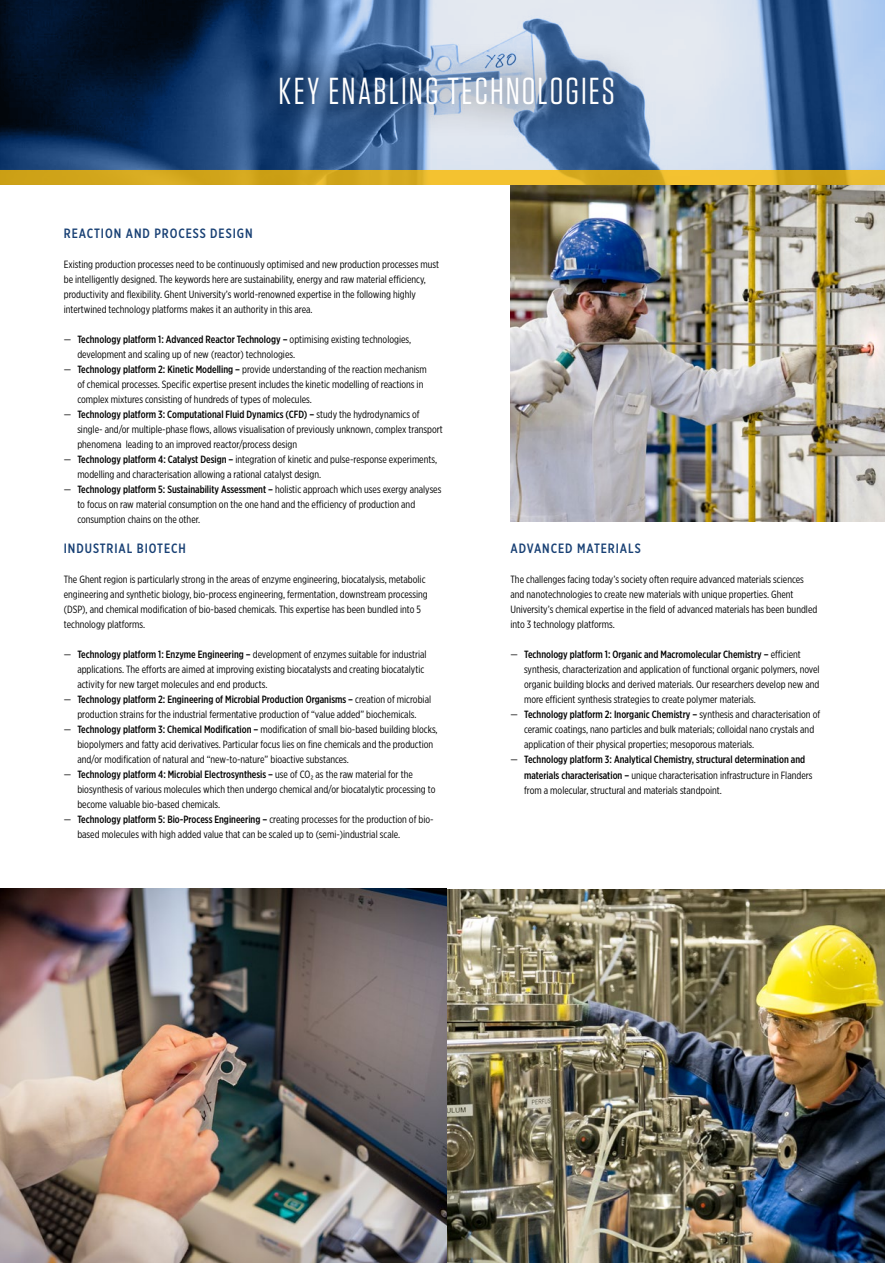
<style>
.page{position:relative;width:885px;height:1263px;background:#fff}
.page>*{position:absolute;margin:0;border:0;box-sizing:border-box;transform-origin:0 0}
.t1{font:37.5px "Tungsten";letter-spacing:.055em;color:#fff}
.t2{font:500 13.5px "Gotham X Narrow";letter-spacing:.07em;color:#184074}
.t3{font:10.5px/15px "Gotham X Narrow";color:#000}
.s1{font-weight:500}
</style>
<div class="page">
<img style="left:510px;top:185px;width:374px;height:336px">
<img style="left:0;top:889px;width:884px;height:374px">
<img style="left:0;top:0;width:884px;height:170px">
<div style="left:243px;top:40px;width:406px;height:101px;background:#000;opacity:.9"></div>
<svg style="left:0;top:170px;width:884px;height:15px;background:#dcae22"></svg>
<h1 class="t1" style="left:278px;top:72px;width:338px">KEY ENABLING TECHNOLOGIES</h1>
<p class="t2" style="left:64px;top:225px;width:190px">REACTION AND PROCESS DESIGN</p>
<p class="t3" style="left:64px;top:257px;width:376px">Existing production processes need to be continuously optimised and new production processes must be intelligently designed. The keywords here are sustainability, energy and raw material efficiency, productivity and flexibility. Ghent University’s world-renowned expertise in the following highly intertwined technology platforms makes it an authority in this area.</p>
<p class="t3" style="left:77px;top:332px;width:335px;text-indent:-14px">— <span class="s1">Technology platform 1: Advanced Reactor Technology –</span> optimising existing technologies, development and scaling up of new (reactor) technologies.</p>
<p class="t3" style="left:77px;top:362px;width:351px;text-indent:-14px">— <span class="s1">Technology platform 2: Kinetic Modelling –</span> provide understanding of the reaction mechanism of chemical processes. Specific expertise present includes the kinetic modelling of reactions in complex mixtures consisting of hundreds of types of molecules.</p>
<p class="t3" style="left:77px;top:407px;width:367px;text-indent:-14px">— <span class="s1">Technology platform 3: Computational Fluid Dynamics (CFD) –</span> study the hydrodynamics of single- and/or multiple-phase flows, allows visualisation of previously unknown, complex transport phenomena leading to an improved reactor/process design</p>
<p class="t3" style="left:77px;top:452px;width:361px;text-indent:-14px">— <span class="s1">Technology platform 4: Catalyst Design –</span> integration of kinetic and pulse-response experiments, modelling and characterisation allowing a rational catalyst design.</p>
<p class="t3" style="left:77px;top:482px;width:365px;text-indent:-14px">— <span class="s1">Technology platform 5: Sustainability Assessment –</span> holistic approach which uses exergy analyses to focus on raw material consumption on the one hand and the efficiency of production and consumption chains on the other.</p>
<p class="t2" style="left:64px;top:540px;width:123px">INDUSTRIAL BIOTECH</p>
<p class="t3" style="left:64px;top:572px;width:365px">The Ghent region is particularly strong in the areas of enzyme engineering, biocatalysis, metabolic engineering and synthetic biology, bio-process engineering, fermentation, downstream processing (DSP), and chemical modification of bio-based chemicals. This expertise has been bundled into 5 technology platforms.</p>
<p class="t3" style="left:77px;top:647px;width:351px;text-indent:-14px">— <span class="s1">Technology platform 1: Enzyme Engineering –</span> development of enzymes suitable for industrial applications. The efforts are aimed at improving existing biocatalysts and creating biocatalytic activity for new target molecules and end products.</p>
<p class="t3" style="left:64px;top:692px;width:369px;text-align:center">— <span class="s1">Technology platform 2: Engineering of Microbial Production Organisms –</span> creation of microbial production strains for the industrial fermentative production of “value added” biochemicals.</p>
<p class="t3" style="left:77px;top:722px;width:362px;text-indent:-14px">— <span class="s1">Technology platform 3: Chemical Modification –</span> modification of small bio-based building blocks, biopolymers and fatty acid derivatives. Particular focus lies on fine chemicals and the production and/or modification of natural and “new-to-nature” bioactive substances.</p>
<p class="t3" style="left:77px;top:767px;width:359px;text-indent:-14px">— <span class="s1">Technology platform 4: Microbial Electrosynthesis –</span> use of CO2 as the raw material for the biosynthesis of various molecules which then undergo chemical and/or biocatalytic processing to become valuable bio-based chemicals.</p>
<p class="t3" style="left:77px;top:812px;width:358px;text-indent:-14px">— <span class="s1">Technology platform 5: Bio-Process Engineering –</span> creating processes for the production of bio&shy;based molecules with high added value that can be scaled up to (semi-)industrial scale.</p>
<p class="t2" style="left:510px;top:540px;width:132px">ADVANCED MATERIALS</p>
<p class="t3" style="left:510px;top:572px;width:308px">The challenges facing today’s society often require advanced materials sciences and nanotechnologies to create new materials with unique properties. Ghent University’s chemical expertise in the field of advanced materials has been bundled into 3 technology platforms.</p>
<p class="t3" style="left:524px;top:647px;width:297px;text-indent:-14px">— <span class="s1">Technology platform 1: Organic and Macromolecular Chemistry –</span> efficient synthesis, characterization and application of functional organic polymers, novel organic building blocks and derived materials. Our researchers develop new and more efficient synthesis strategies to create polymer materials.</p>
<p class="t3" style="left:524px;top:707px;width:297px;text-indent:-14px">— <span class="s1">Technology platform 2: Inorganic Chemistry –</span> synthesis and characterisation of ceramic coatings, nano particles and bulk materials; colloidal nano crystals and application of their physical properties; mesoporous materials.</p>
<p class="t3" style="left:524px;top:752px;width:290px;text-indent:-14px">— <span class="s1">Technology platform 3: Analytical Chemistry, structural determination and materials characterisation –</span> unique characterisation infrastructure in Flanders from a molecular, structural and materials standpoint.</p>
</div>
